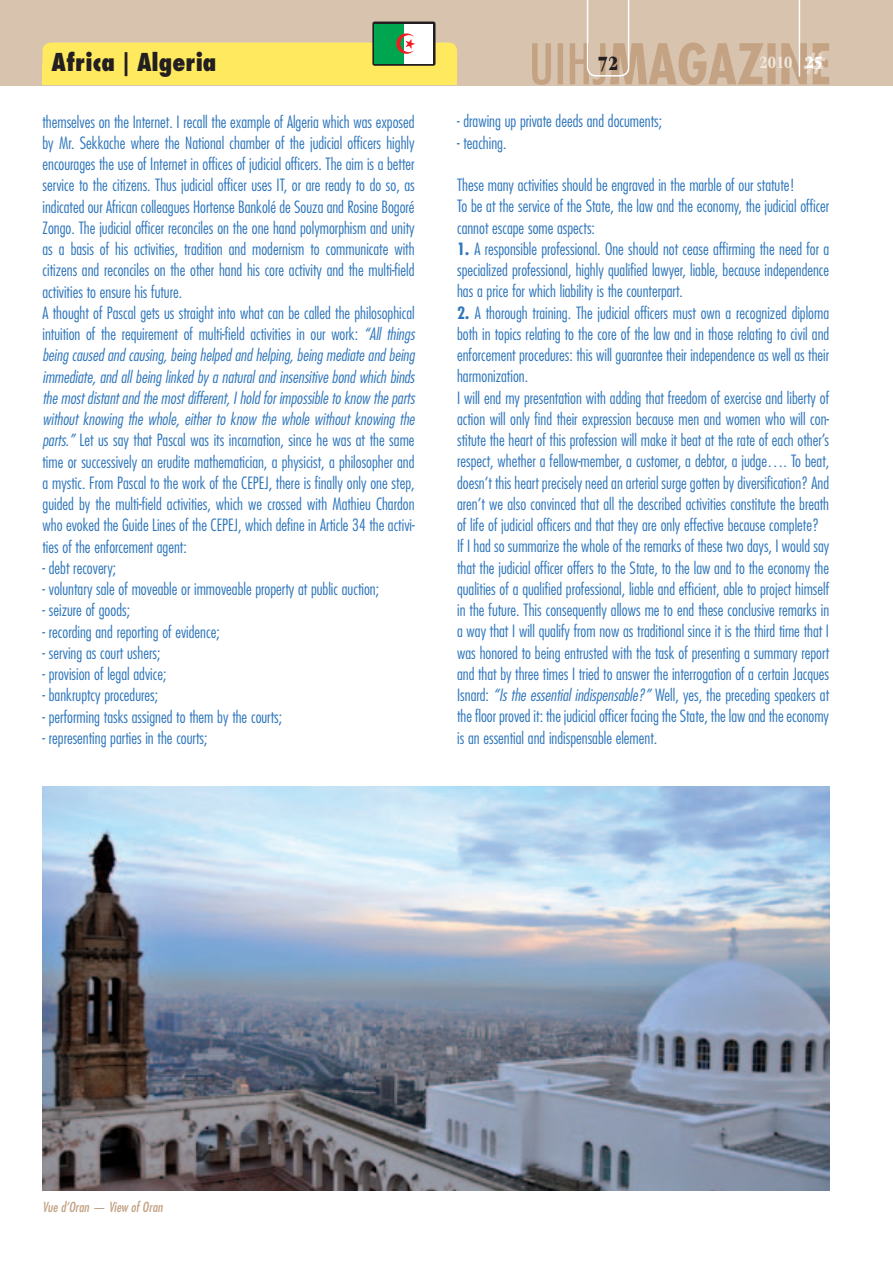
<style>
.page{position:relative;width:893px;height:1263px;background:#fff}
.page>*{position:absolute;margin:0;border:0;box-sizing:border-box;transform-origin:0 0}
.t1{font:800 condensed 24px "Futura Std";color:#231f20}
.t2{font:21px "ITC Garamond Std Ult Cond";color:#231f20}
.t3{font:700 condensed 18px "ITC Garamond Std";color:#f0e9df}
.t4{font:300 condensed 16.5px/21.3px "Futura Std";color:#2e76bc}
.t5{font:italic condensed 13.5px "Futura Std";color:#c3a384}
.s1{font-style:italic}
.s2{font-family:"ITC Garamond Std Ult Cond";font-weight:400;font-stretch:normal;color:#fff}
.s3{font-weight:700}
</style>
<div class="page">
<div style="left:0;top:0;width:893px;height:85px;background:#d8c3ae"></div>
<svg style="left:532px;top:0;width:297px;height:85px"></svg>
<img style="left:43px;top:787px;width:786px;height:404px">
<div style="left:43px;top:43px;width:414px;height:42px;background:#ffe95f;border-radius:9px"></div>
<svg style="left:372px;top:22px;width:63px;height:44px"></svg>
<div style="left:375px;top:24px;width:58px;height:40px;background:#fff"></div>
<div style="left:375px;top:24px;width:29px;height:40px;background:#00a54f"></div>
<svg style="left:396px;top:33px;width:19px;height:21px"></svg>
<h1 class="t1" style="left:52px;top:47px;width:167px">Africa | Algeria</h1>
<p class="t4" style="left:43px;top:111px;width:374px">themselves on the Internet. I recall the example of Algeria which was exposed by Mr. Sekkache where the National chamber of the judicial officers highly encourages the use of Internet in offices of judicial officers. The aim is a better service to the citizens. Thus judicial officer uses IT, or are ready to do so, as indicated our African colleagues Hortense Bankolé de Souza and Rosine Bogoré Zongo. The judicial officer reconciles on the one hand polymorphism and unity as a basis of his activities, tradition and modernism to communicate with citizens and reconciles on the other hand his core activity and the multi-field activities to ensure his future.<br>A thought of Pascal gets us straight into what can be called the philosophical intuition of the requirement of multi-field activities in our work: <span class="s1">“All things being caused and causing, being helped and helping, being mediate and being immediate, and all being linked by a natural and insensitive bond which binds the most distant and the most different, I hold for impossible to know the parts without knowing the whole, either to know the whole without knowing the parts.”</span> Let us say that Pascal was its incarnation, since he was at the same time or successively an erudite mathematician, a physicist, a philosopher and a mystic. From Pascal to the work of the CEPEJ, there is finally only one step, guided by the multi-field activities, which we crossed with Mathieu Chardon who evoked the Guide Lines of the CEPEJ, which define in Article 34 the activi&shy;ties of the enforcement agent:</p>
<p class="t4" style="left:43px;top:557px;width:75px">- debt recovery;</p>
<p class="t4" style="left:43px;top:578px;width:338px">- voluntary sale of moveable or immoveable property at public auction;</p>
<p class="t4" style="left:43px;top:600px;width:89px">- seizure of goods;</p>
<p class="t4" style="left:43px;top:621px;width:179px">- recording and reporting of evidence;</p>
<p class="t4" style="left:43px;top:642px;width:119px">- serving as court ushers;</p>
<p class="t4" style="left:43px;top:663px;width:125px">- provision of legal advice;</p>
<p class="t4" style="left:43px;top:685px;width:117px">- bankruptcy procedures;</p>
<p class="t4" style="left:43px;top:706px;width:241px">- performing tasks assigned to them by the courts;</p>
<p class="t4" style="left:43px;top:727px;width:167px">- representing parties in the courts;</p>
<p class="t2" style="left:598px;top:51px;width:22px">72</p>
<p class="t3" style="left:759px;top:52px;width:65px">2010 <span class="s2">25</span></p>
<p class="t4" style="left:457px;top:111px;width:207px">- drawing up private deeds and documents;</p>
<p class="t4" style="left:457px;top:132px;width:51px">- teaching.</p>
<p class="t4" style="left:457px;top:174px;width:374px">These many activities should be engraved in the marble of our statute!<br>To be at the service of the State, the law and the economy, the judicial officer cannot escape some aspects:</p>
<p class="t4" style="left:457px;top:238px;width:374px;text-align:justify"><span class="s3">1.</span> A responsible professional. One should not cease affirming the need for a specialized professional, highly qualified lawyer, liable, because independence has a price for which liability is the counterpart.</p>
<p class="t4" style="left:457px;top:302px;width:374px"><span class="s3">2.</span> A thorough training. The judicial officers must own a recognized diploma both in topics relating to the core of the law and in those relating to civil and enforcement procedures: this will guarantee their independence as well as their harmonization.<br>I will end my presentation with adding that freedom of exercise and liberty of action will only find their expression because men and women who will con&shy;stitute the heart of this profession will make it beat at the rate of each other’s respect, whether a fellow-member, a customer, a debtor, a judge…. To beat, doesn’t this heart precisely need an arterial surge gotten by diversification? And aren’t we also convinced that all the described activities constitute the breath of life of judicial officers and that they are only effective because complete?<br>If I had so summarize the whole of the remarks of these two days, I would say that the judicial officer offers to the State, to the law and to the economy the qualities of a qualified professional, liable and efficient, able to project himself in the future. This consequently allows me to end these conclusive remarks in a way that I will qualify from now as traditional since it is the third time that I was honored to being entrusted with the task of presenting a summary report and that by three times I tried to answer the interrogation of a certain Jacques Isnard: <span class="s1">“Is the essential indispensable?”</span> Well, yes, the preceding speakers at the floor proved it: the judicial officer facing the State, the law and the economy is an essential and indispensable element.</p>
<p class="t5" style="left:43px;top:1199px;width:122px">Vue d’Oran — View of Oran</p>
</div>
